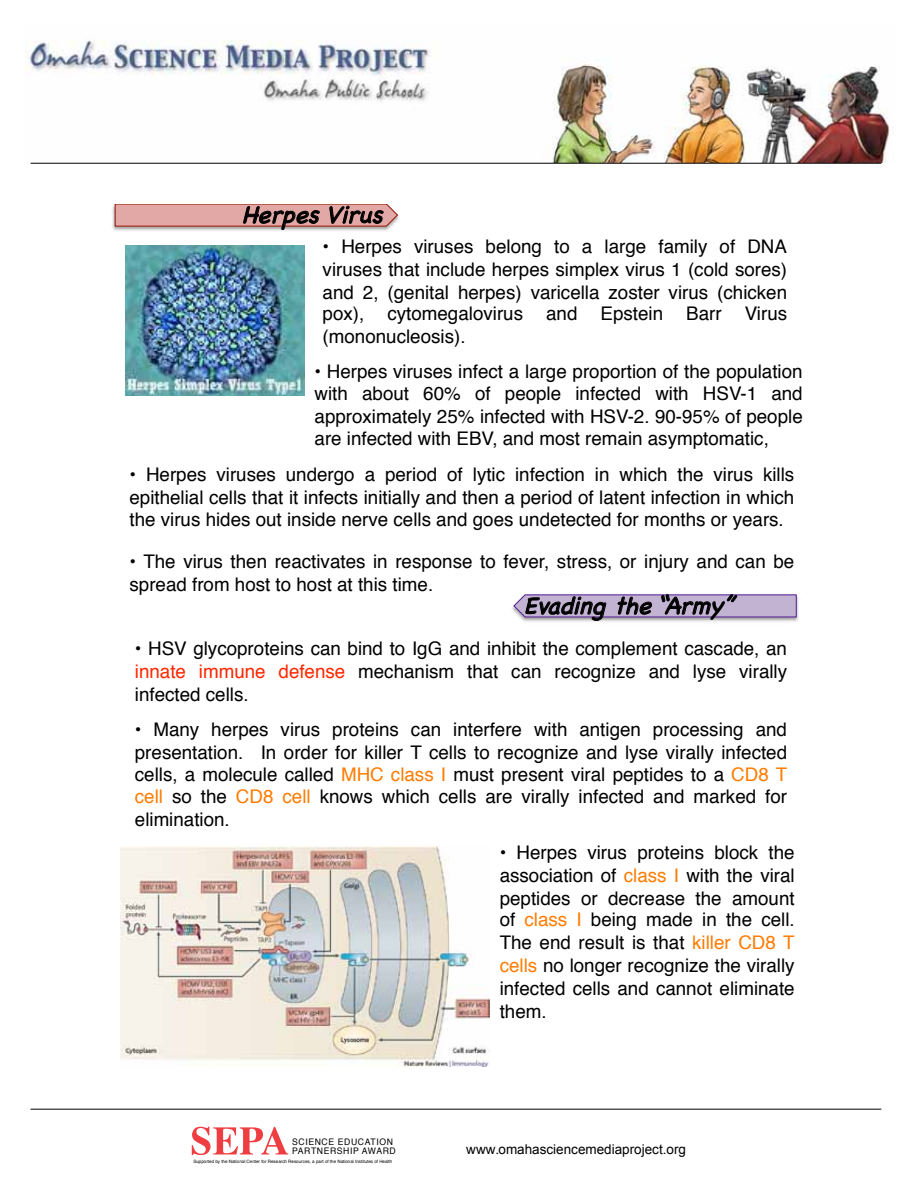
<style>
.page{position:relative;width:918px;height:1188px;background:#fff}
.page>*{position:absolute;margin:0;border:0;box-sizing:border-box;transform-origin:0 0}
.t1{font:italic 24.15px "Chalkboard";color:#000}
.t2{font:18.75px/22.5px "Helvetica";color:#000;text-align:justify}
.t3{font:13.5px "Arial";color:#000}
.t4{font:9px/9px "Helvetica";letter-spacing:.07em;color:#000;scale:.96 1}
.t5{font:4.5px "Helvetica";color:#000}
.s1{color:#ff2700}
.s2{color:#ff7c00}
</style>
<div class="page">
<img style="left:25px;top:40px;width:865px;height:123px">
<svg style="left:192px;top:1127px;width:96px;height:28px"></svg>
<hr style="left:31px;top:1109px;width:850px;height:1px;background:#000">
<hr style="left:31px;top:163px;width:850px;height:1px;background:#000">
<img style="left:112px;top:205px;width:2px;height:25px">
<svg style="left:114px;top:204px;width:285px;height:27px;background:#c69794"></svg>
<svg style="left:513px;top:594px;width:284px;height:28px;background:#a497b2"></svg>
<img style="left:125px;top:246px;width:180px;height:150px">
<img style="left:120px;top:846px;width:369px;height:220px">
<p class="t1" style="left:242px;top:202px;width:149px">Herpes Virus</p>
<p class="t2" style="left:323px;top:237px;width:466px">• Herpes viruses belong to a large family of DNA viruses that include herpes simplex virus 1 (cold sores) and 2, (genital herpes) varicella zoster virus (chicken pox), cytomegalovirus and Epstein Barr Virus (mononucleosis).</p>
<p class="t2" style="left:315px;top:362px;width:490px">• Herpes viruses infect a large proportion of the population with about 60% of people infected with HSV-1 and approximately 25% infected with HSV-2. 90-95% of people are infected with EBV, and most remain asymptomatic,</p>
<p class="t2" style="left:130px;top:465px;width:666px">• Herpes viruses undergo a period of lytic infection in which the virus kills epithelial cells that it infects initially and then a period of latent infection in which the virus hides out inside nerve cells and goes undetected for months or years.</p>
<p class="t2" style="left:130px;top:552px;width:666px">• The virus then reactivates in response to fever, stress, or injury and can be spread from host to host at this time.</p>
<p class="t1" style="left:524px;top:592px;width:218px">Evading the “Army”</p>
<p class="t2" style="left:135px;top:639px;width:654px">• HSV glycoproteins can bind to IgG and inhibit the complement cascade, an <span class="s1">innate immune defense</span> mechanism that can recognize and lyse virally infected cells.</p>
<p class="t2" style="left:135px;top:720px;width:654px">• Many herpes virus proteins can interfere with antigen processing and presentation. In order for killer T cells to recognize and lyse virally infected cells, a molecule called <span class="s2">MHC class I</span> must present viral peptides to a <span class="s2">CD8 T cell</span> so the <span class="s2">CD8 cell</span> knows which cells are virally infected and marked for elimination.</p>
<p class="t4" style="left:292px;top:1138px;width:105px">Sci ence Education<br>Partn ership</p>
<p class="t4" style="left:362px;top:1147px;width:37px">Awar d</p>
<p class="t5" style="left:193px;top:1158px;width:200px">Supported by the National Center for Research Resources, a part of the National Institutes of Health</p>
<p class="t2" style="left:500px;top:843px;width:297px">• Herpes virus proteins block the association of <span class="s2">class I</span> with the viral peptides or decrease the amount of <span class="s2">class I</span> being made in the cell.<br>The end result is that <span class="s2">killer CD8 T cells</span> no longer recognize the virally infected cells and cannot eliminate them.</p>
<p class="t3" style="left:466px;top:1141px;width:221px">www.omahasciencemediaproject.org</p>
</div>
